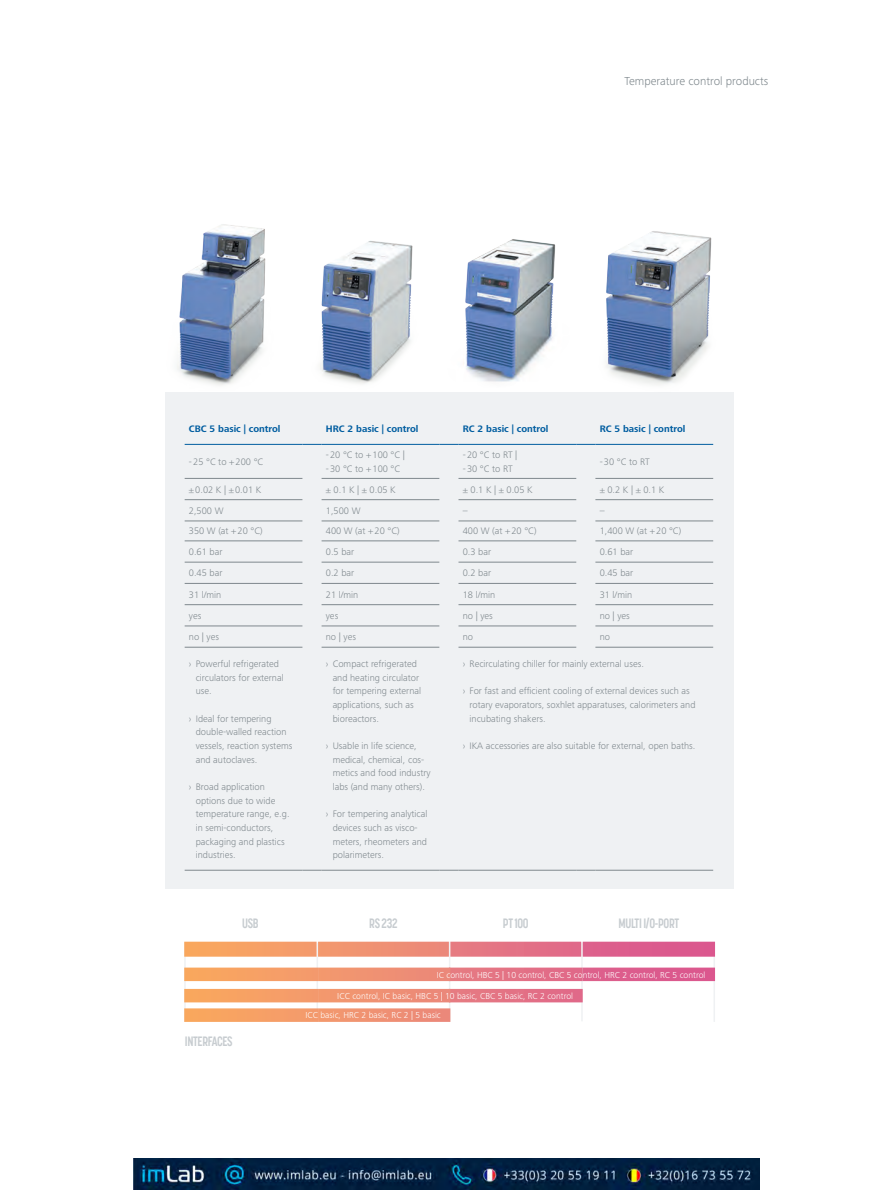
<style>
.page{position:relative;width:893px;height:1191px;background:#fff}
.page>*{position:absolute;margin:0;border:0;box-sizing:border-box;transform-origin:0 0}
.t1{font:700 13.5px "Korolev Condensed W04";letter-spacing:-.03em;color:#c7ccd0;scale:.9 1}
.t2{font:300 12px "Frutiger Next IKA";color:#7f888d}
.t3{font:300 9.75px/13.6px "Frutiger Next IKA";color:#7f888d}
.t4{font:700 9.75px "Frutiger Next IKA";color:#005da0}
.t5{font:300 9px "Frutiger Next IKA";color:#fff}
</style>
<div class="page">
<div style="left:166px;top:393px;width:568px;height:496px;background:#eff1f3"></div>
<svg style="left:302px;top:444px;width:20px;height:1px"></svg>
<svg style="left:439px;top:444px;width:19px;height:1px"></svg>
<svg style="left:576px;top:444px;width:19px;height:1px"></svg>
<hr style="left:185px;top:444px;width:117px;height:1px;background:#005da0">
<hr style="left:322px;top:444px;width:117px;height:1px;background:#005da0">
<hr style="left:458px;top:444px;width:118px;height:1px;background:#005da0">
<hr style="left:595px;top:444px;width:118px;height:1px;background:#005da0">
<hr style="left:185px;top:478px;width:117px;height:1px;background:#7f888d">
<hr style="left:322px;top:478px;width:117px;height:1px;background:#7f888d">
<hr style="left:458px;top:478px;width:118px;height:1px;background:#7f888d">
<hr style="left:595px;top:478px;width:118px;height:1px;background:#7f888d">
<hr style="left:185px;top:499px;width:117px;height:1px;background:#7f888d">
<hr style="left:322px;top:499px;width:117px;height:1px;background:#7f888d">
<hr style="left:458px;top:499px;width:118px;height:1px;background:#7f888d">
<hr style="left:595px;top:499px;width:118px;height:1px;background:#7f888d">
<hr style="left:185px;top:520px;width:117px;height:1px;background:#7f888d">
<hr style="left:322px;top:520px;width:117px;height:1px;background:#7f888d">
<hr style="left:458px;top:520px;width:118px;height:1px;background:#7f888d">
<hr style="left:595px;top:520px;width:118px;height:1px;background:#7f888d">
<hr style="left:185px;top:540px;width:117px;height:1px;background:#7f888d">
<hr style="left:322px;top:540px;width:117px;height:1px;background:#7f888d">
<hr style="left:458px;top:540px;width:118px;height:1px;background:#7f888d">
<hr style="left:595px;top:540px;width:118px;height:1px;background:#7f888d">
<hr style="left:185px;top:562px;width:117px;height:1px;background:#7f888d">
<hr style="left:322px;top:562px;width:117px;height:1px;background:#7f888d">
<hr style="left:458px;top:562px;width:118px;height:1px;background:#7f888d">
<hr style="left:595px;top:562px;width:118px;height:1px;background:#7f888d">
<hr style="left:185px;top:583px;width:117px;height:1px;background:#7f888d">
<hr style="left:322px;top:583px;width:117px;height:1px;background:#7f888d">
<hr style="left:458px;top:583px;width:118px;height:1px;background:#7f888d">
<hr style="left:595px;top:583px;width:118px;height:1px;background:#7f888d">
<hr style="left:185px;top:604px;width:117px;height:1px;background:#7f888d">
<hr style="left:322px;top:604px;width:117px;height:1px;background:#7f888d">
<hr style="left:458px;top:604px;width:118px;height:1px;background:#7f888d">
<hr style="left:595px;top:604px;width:118px;height:1px;background:#7f888d">
<hr style="left:185px;top:625px;width:117px;height:1px;background:#7f888d">
<hr style="left:322px;top:625px;width:117px;height:1px;background:#7f888d">
<hr style="left:458px;top:625px;width:118px;height:1px;background:#7f888d">
<hr style="left:595px;top:625px;width:118px;height:1px;background:#7f888d">
<hr style="left:185px;top:647px;width:117px;height:1px;background:#7f888d">
<hr style="left:322px;top:647px;width:117px;height:1px;background:#7f888d">
<hr style="left:458px;top:647px;width:118px;height:1px;background:#7f888d">
<hr style="left:595px;top:647px;width:118px;height:1px;background:#7f888d">
<hr style="left:185px;top:870px;width:117px;height:1px;background:#7f888d">
<svg style="left:302px;top:870px;width:20px;height:1px"></svg>
<hr style="left:322px;top:870px;width:117px;height:1px;background:#7f888d">
<svg style="left:439px;top:870px;width:19px;height:1px"></svg>
<hr style="left:458px;top:870px;width:118px;height:1px;background:#7f888d">
<svg style="left:576px;top:870px;width:19px;height:1px"></svg>
<hr style="left:595px;top:870px;width:118px;height:1px;background:#7f888d">
<hr style="left:184px;top:942px;width:2px;height:80px;background:#eff1f3">
<hr style="left:317px;top:942px;width:1px;height:80px;background:#eff1f3">
<hr style="left:449px;top:941px;width:1px;height:81px;background:#eff1f3">
<hr style="left:581px;top:942px;width:2px;height:79px;background:#eff1f3">
<hr style="left:713px;top:943px;width:2px;height:79px;background:#eff1f3">
<div style="left:184px;top:941px;width:133px;height:15px;background:#f7a164"></div>
<div style="left:318px;top:941px;width:131px;height:15px;background:#ef9074"></div>
<div style="left:450px;top:941px;width:131px;height:15px;background:#e37285"></div>
<div style="left:583px;top:941px;width:132px;height:15px;background:#dc5b8d"></div>
<div style="left:184px;top:967px;width:134px;height:14px;background:#f7a164"></div>
<div style="left:449px;top:967px;width:134px;height:14px;background:#e37285"></div>
<div style="left:583px;top:967px;width:132px;height:14px;background:#dc5b8d"></div>
<div style="left:184px;top:1008px;width:134px;height:14px;background:#f7a164"></div>
<div style="left:318px;top:1008px;width:132px;height:14px;background:#ef9073"></div>
<div style="left:449px;top:989px;width:134px;height:13px;background:#e37285"></div>
<div style="left:184px;top:989px;width:134px;height:13px;background:#f7a164"></div>
<div style="left:318px;top:967px;width:132px;height:14px;background:#ef9073"></div>
<div style="left:318px;top:989px;width:132px;height:13px;background:#ef9073"></div>
<img style="left:177px;top:224px;width:89px;height:161px">
<img style="left:281px;top:241px;width:144px;height:152px">
<img style="left:597px;top:237px;width:132px;height:156px">
<img style="left:606px;top:231px;width:103px;height:145px">
<img style="left:425px;top:245px;width:150px;height:148px">
<img style="left:465px;top:239px;width:90px;height:138px">
<img style="left:134px;top:1158px;width:625px;height:31px">
<p class="t2" style="left:624px;top:74px;width:146px">Temperature control products</p>
<p class="t4" style="left:189px;top:423px;width:93px">CBC 5 basic | control</p>
<p class="t4" style="left:326px;top:423px;width:94px">HRC 2 basic | control</p>
<p class="t4" style="left:463px;top:423px;width:87px">RC 2 basic | control</p>
<p class="t4" style="left:600px;top:423px;width:87px">RC 5 basic | control</p>
<p class="t3" style="left:189px;top:455px;width:76px">-25 °C to +200 °C</p>
<p class="t3" style="left:326px;top:448px;width:81px">-20 °C to +100 °C | -30 °C to +100 °C</p>
<p class="t3" style="left:463px;top:448px;width:56px">-20 °C to RT | -30 °C to RT</p>
<p class="t3" style="left:600px;top:455px;width:51px">-30 °C to RT</p>
<p class="t3" style="left:189px;top:482px;width:74px">±0.02 K | ±0.01 K</p>
<p class="t3" style="left:326px;top:482px;width:71px">± 0.1 K | ± 0.05 K</p>
<p class="t3" style="left:463px;top:482px;width:71px">± 0.1 K | ± 0.05 K</p>
<p class="t3" style="left:600px;top:482px;width:66px">± 0.2 K | ± 0.1 K</p>
<p class="t3" style="left:189px;top:504px;width:36px">2,500 W</p>
<p class="t3" style="left:326px;top:504px;width:36px">1,500 W</p>
<p class="t3" style="left:463px;top:504px;width:6px">–</p>
<p class="t3" style="left:600px;top:504px;width:6px">–</p>
<p class="t3" style="left:189px;top:524px;width:75px">350 W (at +20 °C)</p>
<p class="t3" style="left:326px;top:524px;width:75px">400 W (at +20 °C)</p>
<p class="t3" style="left:463px;top:524px;width:75px">400 W (at +20 °C)</p>
<p class="t3" style="left:600px;top:524px;width:83px">1,400 W (at +20 °C)</p>
<p class="t3" style="left:189px;top:545px;width:35px">0.61 bar</p>
<p class="t3" style="left:326px;top:545px;width:30px">0.5 bar</p>
<p class="t3" style="left:463px;top:545px;width:30px">0.3 bar</p>
<p class="t3" style="left:600px;top:545px;width:35px">0.61 bar</p>
<p class="t3" style="left:189px;top:566px;width:35px">0.45 bar</p>
<p class="t3" style="left:326px;top:566px;width:30px">0.2 bar</p>
<p class="t3" style="left:463px;top:566px;width:30px">0.2 bar</p>
<p class="t3" style="left:600px;top:566px;width:35px">0.45 bar</p>
<p class="t3" style="left:189px;top:587px;width:34px">31 l/min</p>
<p class="t3" style="left:326px;top:587px;width:34px">21 l/min</p>
<p class="t3" style="left:463px;top:587px;width:34px">18 l/min</p>
<p class="t3" style="left:600px;top:587px;width:34px">31 l/min</p>
<p class="t3" style="left:189px;top:609px;width:14px">yes</p>
<p class="t3" style="left:326px;top:609px;width:14px">yes</p>
<p class="t3" style="left:463px;top:609px;width:32px">no | yes</p>
<p class="t3" style="left:600px;top:609px;width:32px">no | yes</p>
<p class="t3" style="left:189px;top:630px;width:32px">no | yes</p>
<p class="t3" style="left:326px;top:630px;width:32px">no | yes</p>
<p class="t3" style="left:463px;top:630px;width:12px">no</p>
<p class="t3" style="left:600px;top:630px;width:12px">no</p>
<p class="t3" style="left:196px;top:657px;width:90px;text-indent:-7px">› Powerful refrigerated circulators for external use.</p>
<p class="t3" style="left:196px;top:711px;width:98px;text-indent:-7px">› Ideal for tempering double-walled reaction vessels, reaction systems and autoclaves.</p>
<p class="t3" style="left:196px;top:780px;width:95px;text-indent:-7px">› Broad application options due to wide temperature range, e.g. in semi-conductors, packaging and plastics industries.</p>
<p class="t3" style="left:333px;top:657px;width:90px;text-indent:-7px">› Compact refrigerated and heating circulator for tempering external applications, such as bioreactors.</p>
<p class="t3" style="left:333px;top:739px;width:99px;text-indent:-7px">› Usable in life science, medical, chemical, cos&shy;metics and food industry labs (and many others).</p>
<p class="t3" style="left:333px;top:807px;width:96px;text-indent:-7px">› For tempering analytical devices such as visco&shy;meters, rheometers and polarimeters.</p>
<p class="t3" style="left:463px;top:657px;width:183px">› Recirculating chiller for mainly external uses.</p>
<p class="t3" style="left:470px;top:684px;width:227px;text-indent:-7px">› For fast and efficient cooling of external devices such as rotary evaporators, soxhlet apparatuses, calorimeters and incubating shakers.</p>
<p class="t3" style="left:463px;top:739px;width:234px">› IKA accessories are also suitable for external, open baths.</p>
<h1 class="t1" style="left:242px;top:915px;width:20px">USB</h1>
<h1 class="t1" style="left:369px;top:915px;width:33px">RS 232</h1>
<h1 class="t1" style="left:503px;top:915px;width:30px">PT 100</h1>
<h1 class="t1" style="left:618px;top:915px;width:69px">MULTI I/O-PORT</h1>
<p class="t5" style="left:437px;top:969px;width:270px">IC control, HBC 5 | 10 control, CBC 5 control, HRC 2 control, RC 5 control</p>
<p class="t5" style="left:337px;top:990px;width:237px">ICC control, IC basic, HBC 5 | 10 basic, CBC 5 basic, RC 2 control</p>
<h1 class="t1" style="left:185px;top:1032px;width:54px">INTERFACES</h1>
<p class="t5" style="left:305px;top:1010px;width:137px">ICC basic, HRC 2 basic, RC 2 | 5 basic</p>
</div>
